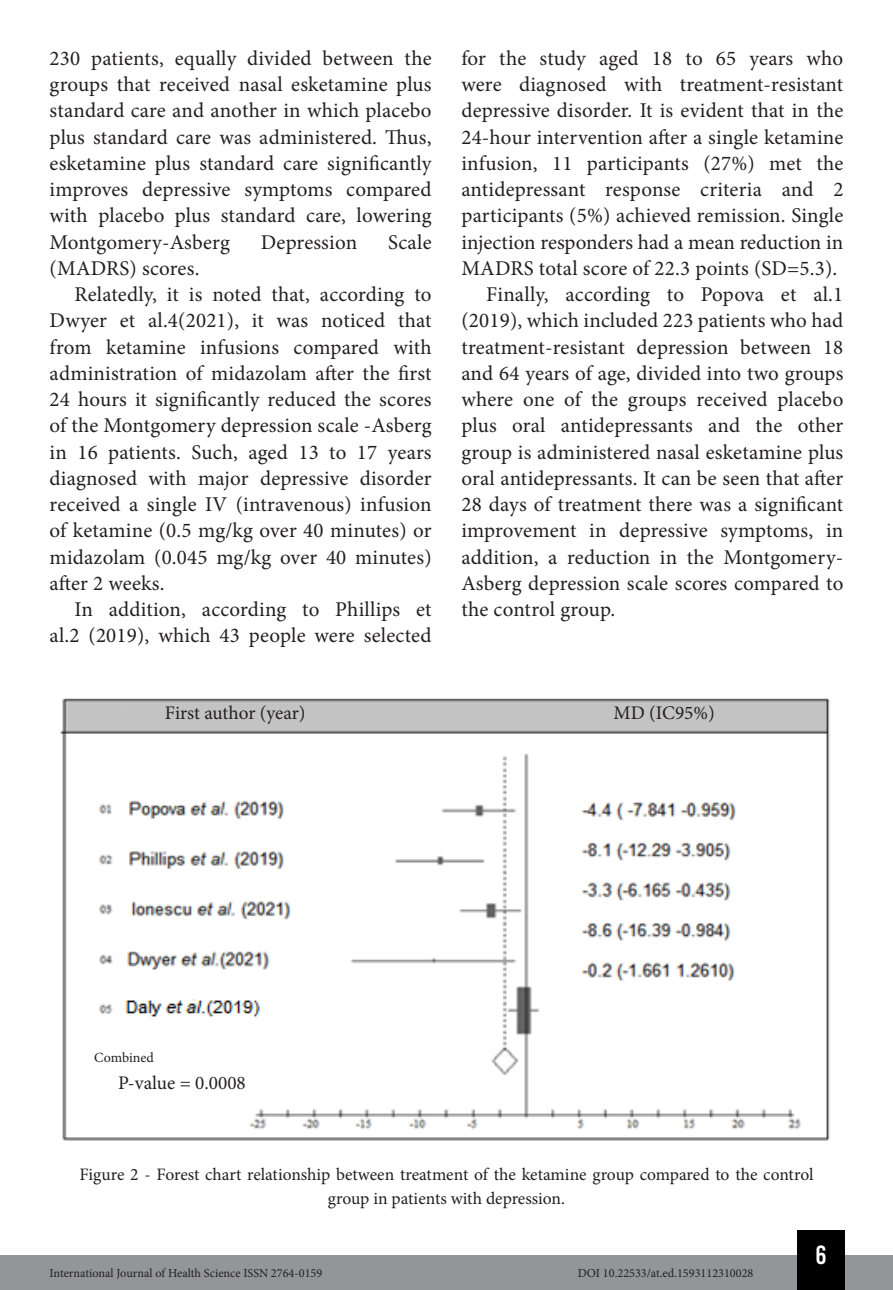
<style>
.page{position:relative;width:893px;height:1290px;background:#fff}
.page>*{position:absolute;margin:0;border:0;box-sizing:border-box;transform-origin:0 0}
.t1{font:26.25px "Bebas Kai";color:#fff}
.Texto_1{font:21px/26.2px "Minion Pro";letter-spacing:.01em;color:#231f20;text-align:justify}
.Info_Imagem{font:19.25px "Minion Pro";color:#231f20}
.Info_Imagem-2{font:17.5px/24.5px "Minion Pro";letter-spacing:-.005em;color:#231f20;text-align:center}
.Info_Imagem-3{font:14px "Minion Pro";letter-spacing:-.005em;color:#231f20}
.t2{font:12.25px "Minion Pro";color:#231f20}
</style>
<div class="page">
<div style="left:0;top:1255px;width:893px;height:35px;background:#939598"></div>
<div style="left:797px;top:1230px;width:48px;height:60px;background:#000"></div>
<img style="left:60px;top:698px;width:770px;height:443px">
<div style="left:103px;top:705px;width:265px;height:24px;background:#c3c3c3"></div>
<div style="left:103px;top:1075px;width:158px;height:24px;background:#fff"></div>
<div style="left:94px;top:1051px;width:158px;height:18px;background:#fff"></div>
<div style="left:532px;top:705px;width:264px;height:24px;background:#c3c3c3"></div>
<p class="Texto_1" style="left:50px;top:45px;width:384px">230 patients, equally divided between the groups that received nasal esketamine plus standard care and another in which placebo plus standard care was administered. Thus, esketamine plus standard care significantly improves depressive symptoms compared with placebo plus standard care, lowering Montgomery-Asberg</p>
<p class="Texto_1" style="left:261px;top:229px;width:98px">Depression</p>
<p class="Texto_1" style="left:388px;top:229px;width:45px">Scale</p>
<p class="Texto_1" style="left:50px;top:255px;width:151px">(MADRS) scores.</p>
<p class="Texto_1" style="left:50px;top:281px;width:384px;text-indent:25px">Relatedly, it is noted that, according to Dwyer et al.4(2021), it was noticed that from ketamine infusions compared with administration of midazolam after the first 24 hours it significantly reduced the scores of the Montgomery depression scale -Asberg in 16 patients. Such, aged 13 to 17 years diagnosed with major depressive disorder received a single IV (intravenous) infusion of ketamine (0.5 mg/kg over 40 minutes) or midazolam (0.045 mg/kg over 40 minutes) after 2 weeks.</p>
<p class="Texto_1" style="left:50px;top:596px;width:384px;text-align:right">In addition, according to Phillips et al.2 (2019), which 43 people were selected</p>
<p class="Info_Imagem" style="left:165px;top:700px;width:142px">First author (year)</p>
<p class="Texto_1" style="left:461px;top:45px;width:384px">for the study aged 18 to 65 years who were diagnosed with treatment-resistant depressive disorder. It is evident that in the 24-hour intervention after a single ketamine infusion, 11 participants (27%) met the antidepressant response criteria and 2 participants (5%) achieved remission. Single injection responders had a mean reduction in MADRS total score of 22.3 points (SD=5.3).</p>
<p class="Texto_1" style="left:461px;top:281px;width:384px;text-indent:25px">Finally, according to Popova et al.1 (2019), which included 223 patients who had treatment-resistant depression between 18 and 64 years of age, divided into two groups where one of the groups received placebo plus oral antidepressants and the other group is administered nasal esketamine plus oral antidepressants. It can be seen that after 28 days of treatment there was a significant improvement in depressive symptoms, in addition, a reduction in the Montgomery-Asberg depression scale scores compared to the control group.</p>
<p class="Info_Imagem" style="left:613px;top:700px;width:103px">MD (IC95%)</p>
<p class="Info_Imagem-3" style="left:94px;top:1047px;width:61px">Combined</p>
<p class="Info_Imagem" style="left:118px;top:1070px;width:129px">P-value = 0.0008</p>
<p class="Info_Imagem-2" style="left:79px;top:1162px;width:736px">Figure 2 - Forest chart relationship between treatment of the ketamine group compared to the control group in patients with depression.</p>
<p class="t2" style="left:50px;top:1265px;width:274px">International Journal of Health Science ISSN 2764-0159</p>
<p class="t2" style="left:578px;top:1265px;width:177px">DOI 10.22533/at.ed.1593112310028</p>
<p class="t1" style="left:815px;top:1241px;width:13px">6</p>
</div>
